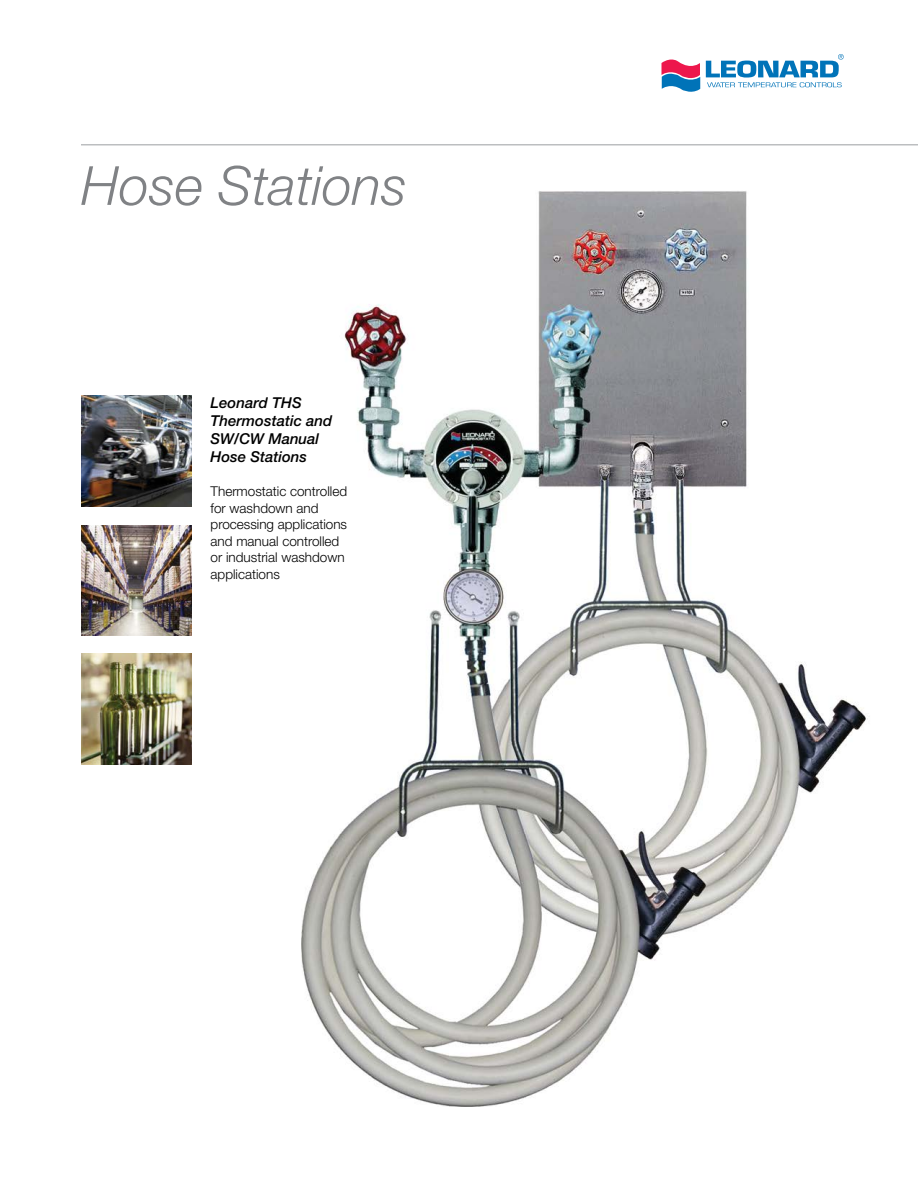
<style>
.page{position:relative;width:918px;height:1188px;background:#fff}
.page>*{position:absolute;margin:0;border:0;box-sizing:border-box;transform-origin:0 0}
.t1{font:italic 300 54px "Helvetica Neue";color:#808285}
.t2{font:italic 500 15px/18px "Helvetica Neue";color:#000}
.t3{font:300 13.5px/16.5px "Helvetica Neue";color:#000}
</style>
<div class="page">
<img style="left:302px;top:191px;width:566px;height:916px">
<img style="left:81px;top:396px;width:111px;height:111px">
<img style="left:81px;top:525px;width:111px;height:111px">
<img style="left:81px;top:654px;width:111px;height:111px">
<hr style="left:81px;top:144px;width:837px;height:2px;background:#bcbec0">
<svg style="left:706px;top:54px;width:138px;height:33px"></svg>
<svg style="left:662px;top:59px;width:38px;height:33px"></svg>
<h1 class="t1" style="left:81px;top:154px;width:328px">Hose Stations</h1>
<p class="t2" style="left:211px;top:393px;width:123px">Leonard THS<br>Thermostatic and<br>SW/CW Manual<br>Hose Stations</p>
<p class="t3" style="left:211px;top:483px;width:138px">Thermostatic controlled for washdown and processing applications and manual controlled or industrial washdown applications</p>
</div>
